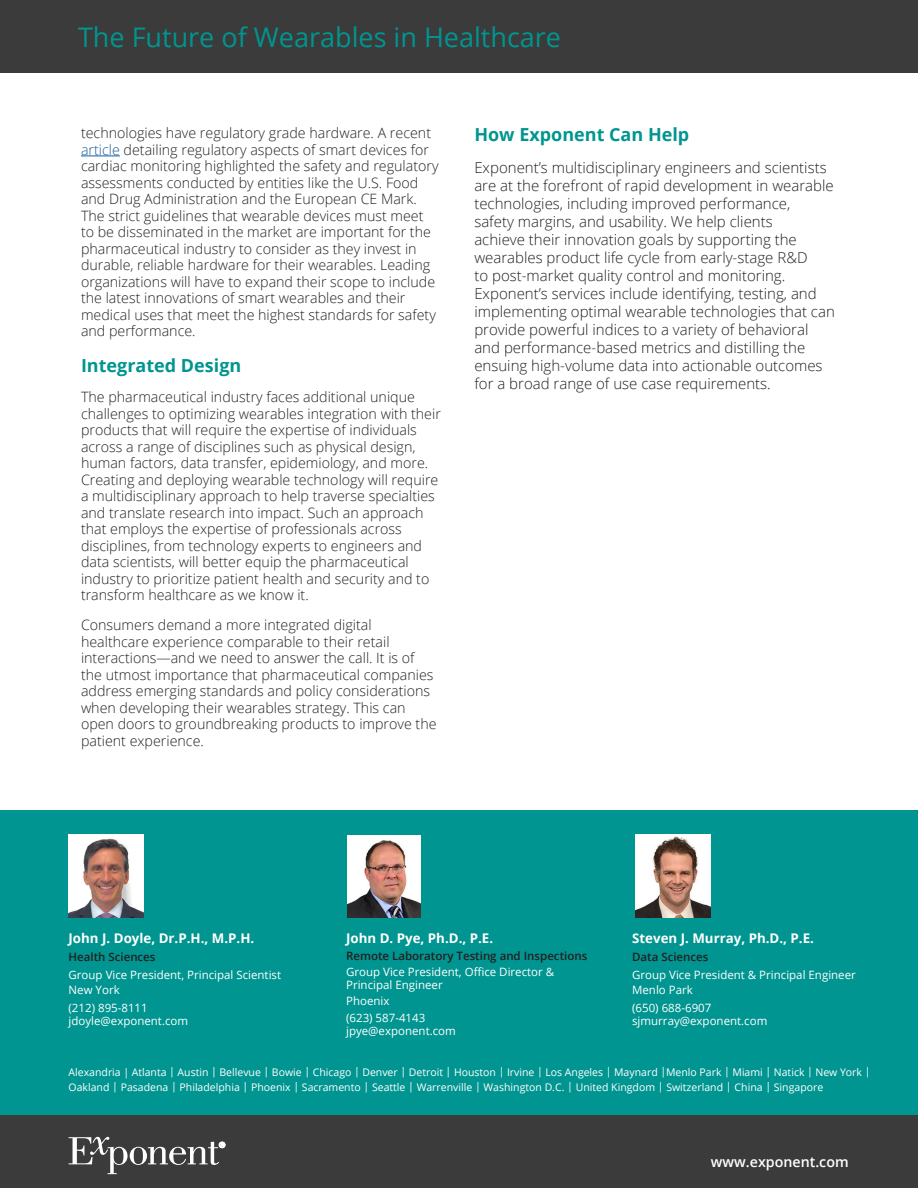
<style>
.page{position:relative;width:918px;height:1188px;background:#fff}
.page>*{position:absolute;margin:0;border:0;box-sizing:border-box;transform-origin:0 0}
.TL_title{font:27px "Open Sans";color:#009590}
.header_-_teal{font:700 18px "Open Sans";color:#009590}
.main_text{font:300 15px/18px "Open Sans";color:#231f20}
.main_text-2{font:300 14.25px/16.5px "Open Sans";color:#231f20}
.practice_group{font:600 14.25px "Open Sans";color:#fff}
.name{font:700 13.35px "Open Sans";color:#fff}
.title___location{font:11.55px/13.4px "Open Sans";color:#fff}
.phone___email{font:11.55px/13.4px "Open Sans";color:#fff}
.title___location-2{font:600 11.55px "Open Sans";color:#231f20}
.name-2{font:600 11.55px "Open Sans";color:#231f20}
.office_locations{font:10.5px/15px "Open Sans";color:#fff}
.s1{color:#175d9e}
</style>
<div class="page">
<div style="left:0;top:0;width:918px;height:72px;background:#3b3b3b"></div>
<hr style="left:81px;top:156px;width:39px;height:1px;background:#175d9e">
<div style="left:0;top:1111px;width:918px;height:77px;background:#3b3b3b"></div>
<svg style="left:69px;top:1137px;width:156px;height:37px"></svg>
<div style="left:0;top:810px;width:918px;height:305px;background:#009590"></div>
<img style="left:69px;top:834px;width:74px;height:84px">
<img style="left:347px;top:835px;width:74px;height:83px">
<img style="left:636px;top:834px;width:75px;height:84px">
<p class="TL_title" style="left:78px;top:18px;width:485px">The Future of Wearables in Healthcare</p>
<p class="main_text-2" style="left:81px;top:125px;width:359px">technologies have regulatory grade hardware. A recent <span class="s1">article</span> detailing regulatory aspects of smart devices for cardiac monitoring highlighted the safety and regulatory assessments conducted by entities like the U.S. Food and Drug Administration and the European CE Mark.<br>The strict guidelines that wearable devices must meet to be disseminated in the market are important for the pharmaceutical industry to consider as they invest in durable, reliable hardware for their wearables. Leading organizations will have to expand their scope to include the latest innovations of smart wearables and their medical uses that meet the highest standards for safety and performance.</p>
<p class="header_-_teal" style="left:81px;top:353px;width:162px">Integrated Design</p>
<p class="main_text-2" style="left:81px;top:389px;width:361px">The pharmaceutical industry faces additional unique challenges to optimizing wearables integration with their products that will require the expertise of individuals across a range of disciplines such as physical design, human factors, data transfer, epidemiology, and more.<br>Creating and deploying wearable technology will require a multidisciplinary approach to help traverse specialties and translate research into impact. Such an approach that employs the expertise of professionals across disciplines, from technology experts to engineers and data scientists, will better equip the pharmaceutical industry to prioritize patient health and security and to transform healthcare as we know it.</p>
<p class="main_text-2" style="left:81px;top:617px;width:357px">Consumers demand a more integrated digital healthcare experience comparable to their retail interactions—and we need to answer the call. It is of the utmost importance that pharmaceutical companies address emerging standards and policy considerations when developing their wearables strategy. This can open doors to groundbreaking products to improve the patient experience.</p>
<p class="header_-_teal" style="left:474px;top:122px;width:216px">How Exponent Can Help</p>
<p class="main_text" style="left:474px;top:158px;width:362px">Exponent’s multidisciplinary engineers and scientists are at the forefront of rapid development in wearable technologies, including improved performance,<br>safety margins, and usability. We help clients<br>achieve their innovation goals by supporting the wearables product life cycle from early-stage R&amp;D<br>to post-market quality control and monitoring.<br>Exponent’s services include identifying, testing, and implementing optimal wearable technologies that can provide powerful indices to a variety of behavioral and performance-based metrics and distilling the ensuing high-volume data into actionable outcomes for a broad range of use case requirements.</p>
<p class="name" style="left:69px;top:929px;width:187px">John J. Doyle, Dr.P.H., M.P.H.</p>
<p class="name-2" style="left:69px;top:949px;width:88px">Health Sciences</p>
<p class="title___location" style="left:69px;top:968px;width:214px">Group Vice President, Principal Scientist</p>
<p class="title___location" style="left:69px;top:983px;width:53px">New York</p>
<p class="phone___email" style="left:69px;top:1001px;width:121px">(212) 895-8111 jdoyle@exponent.com</p>
<p class="name" style="left:346px;top:928px;width:149px">John D. Pye, Ph.D., P.E.</p>
<p class="title___location-2" style="left:346px;top:948px;width:243px">Remote Laboratory Testing and Inspections</p>
<p class="title___location" style="left:346px;top:965px;width:210px">Group Vice President, Office Director &amp;<br>Principal Engineer</p>
<p class="title___location" style="left:346px;top:993px;width:45px">Phoenix</p>
<p class="phone___email" style="left:346px;top:1011px;width:111px">(623) 587-4143 jpye@exponent.com</p>
<p class="name" style="left:632px;top:929px;width:183px">Steven J. Murray, Ph.D., P.E.</p>
<p class="name-2" style="left:632px;top:949px;width:78px">Data Sciences</p>
<p class="title___location" style="left:632px;top:968px;width:225px">Group Vice President &amp; Principal Engineer</p>
<p class="title___location" style="left:632px;top:983px;width:62px">Menlo Park</p>
<p class="phone___email" style="left:632px;top:1001px;width:137px">(650) 688-6907 sjmurray@exponent.com</p>
<p class="office_locations" style="left:69px;top:1065px;width:803px">Alexandria | Atlanta | Austin | Bellevue | Bowie | Chicago | Denver | Detroit | Houston | Irvine | Los Angeles | Maynard |Menlo Park | Miami | Natick | New York |<br>Oakland | Pasadena | Philadelphia | Phoenix | Sacramento | Seattle | Warrenville | Washington D.C. | United Kingdom | Switzerland | China | Singapore</p>
<p class="practice_group" style="left:711px;top:1152px;width:139px">www.exponent.com</p>
</div>
